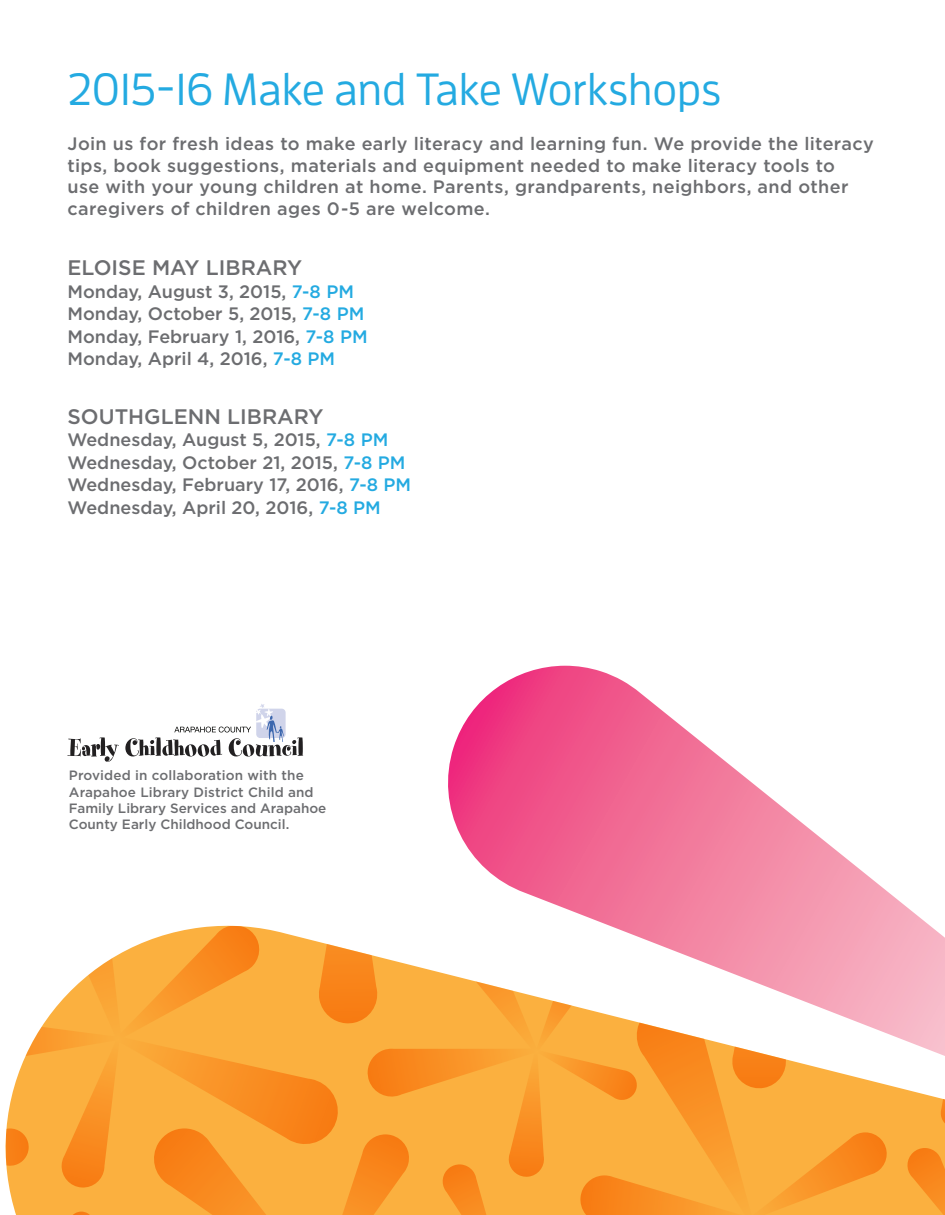
<style>
.page{position:relative;width:945px;height:1215px;background:#fff}
.page>*{position:absolute;margin:0;border:0;box-sizing:border-box;transform-origin:0 0}
.t1{font:500 45px "Enzo OT";color:#24aae1}
.t2{font:500 21px "Gotham";color:#6c6d70}
.t3{font:500 18px/22.5px "Gotham";letter-spacing:.01em;color:#6c6d70}
.t4{font:500 13.5px/16.2px "Gotham";color:#6c6d70}
.s1{color:#24aae1}
</style>
<div class="page">
<svg style="left:5px;top:926px;width:940px;height:289px"></svg>
<svg style="left:434px;top:666px;width:511px;height:390px"></svg>
<svg style="left:68px;top:737px;width:51px;height:25px"></svg>
<svg style="left:125px;top:704px;width:178px;height:53px"></svg>
<h1 class="t1" style="left:68px;top:63px;width:655px">2015-16 Make and Take Workshops</h1>
<p class="t3" style="left:68px;top:133px;width:808px;line-height:21.6px">Join us for fresh ideas to make early literacy and learning fun. We provide the literacy tips, book suggestions, materials and equipment needed to make literacy tools to<br>use with your young children at home. Parents, grandparents, neighbors, and other caregivers of children ages 0-5 are welcome.</p>
<p class="t2" style="left:68px;top:254px;width:236px">ELOISE MAY LIBRARY</p>
<p class="t3" style="left:68px;top:280px;width:302px">Monday, August 3, 2015, <span class="s1">7-8 PM<br></span>Monday, October 5, 2015, <span class="s1">7-8 PM<br></span>Monday, February 1, 2016, <span class="s1">7-8 PM<br></span>Monday, April 4, 2016, <span class="s1">7-8 PM</span></p>
<p class="t2" style="left:68px;top:402px;width:258px">SOUTHGLENN LIBRARY</p>
<p class="t3" style="left:68px;top:428px;width:345px">Wednesday, August 5, 2015, <span class="s1">7-8 PM </span>Wednesday, October 21, 2015, <span class="s1">7-8 PM </span>Wednesday, February 17, 2016, <span class="s1">7-8 PM </span>Wednesday, April 20, 2016, <span class="s1">7-8 PM</span></p>
<p class="t4" style="left:69px;top:767px;width:259px">Provided in collaboration with the Arapahoe Library District Child and Family Library Services and Arapahoe County Early Childhood Council.</p>
</div>
